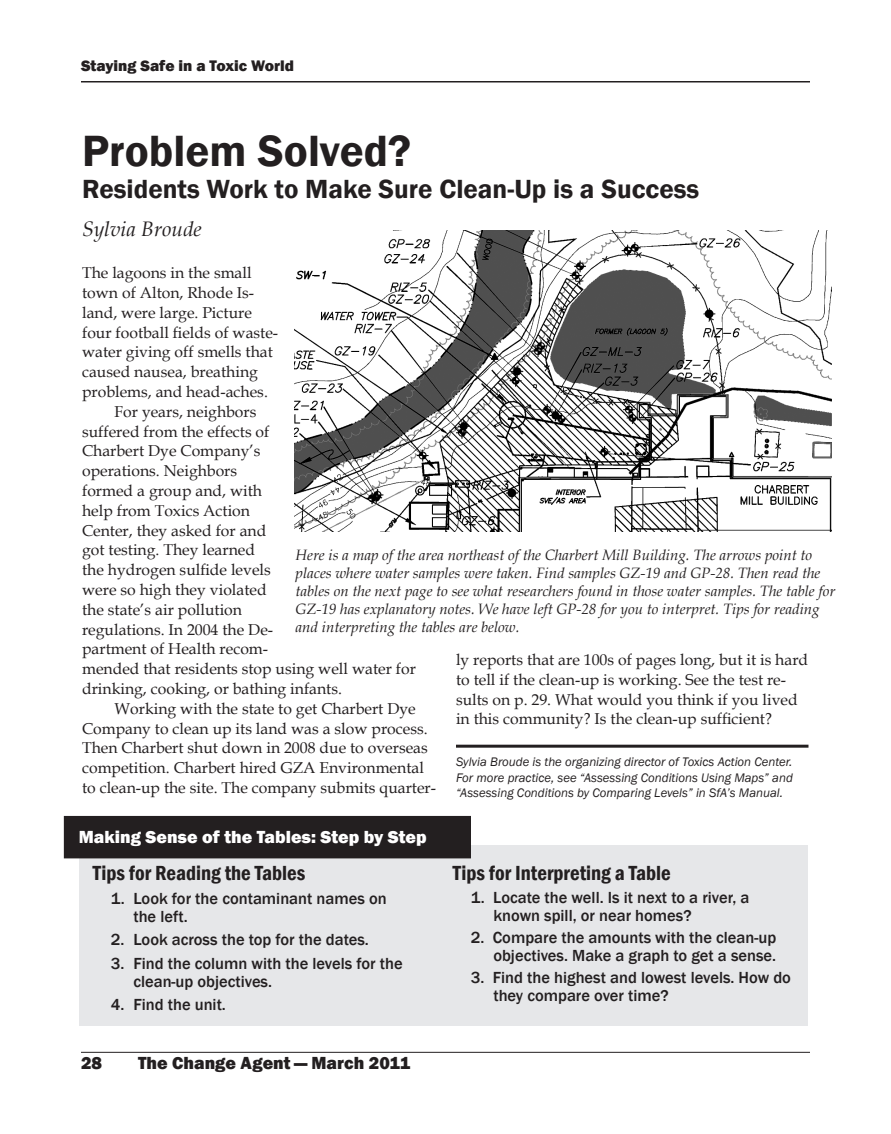
<style>
.page{position:relative;width:891px;height:1134px;background:#fff}
.page>*{position:absolute;margin:0;border:0;box-sizing:border-box;transform-origin:0 0}
.Headline_use{font:600 45px "Franklin Gothic";color:#231f20}
.Headline_use_subtitl{font:600 27px "Franklin Gothic";color:#231f20}
.heading_1{font:600 condensed 21px "Franklin Gothic";color:#231f20}
.Byline{font:italic 21px "Book Antiqua";color:#231f20}
.For_Discussion{font:800 18px "Franklin Gothic";color:#fff}
.t1{font:800 18px "Franklin Gothic";color:#231f20}
.Numbered_List{font:500 16.5px/18px "Franklin Gothic";color:#231f20}
.Body_Text{font:15.75px/19.8px "Book Antiqua";color:#231f20}
.Body_text_use_NO_IND{font:15.75px/19.8px "Book Antiqua";color:#231f20}
.t2{font:800 15.75px "Franklin Gothic";color:#231f20}
.t3{font:italic 15px/18px "Book Antiqua";color:#231f20}
.bio{font:italic 12.75px/15.3px "Franklin Gothic";color:#231f20;text-align:justify}
</style>
<div class="page">
<hr style="left:81px;top:81px;width:729px;height:1px;background:#231f20">
<hr style="left:81px;top:1052px;width:729px;height:1px;background:#231f20">
<img style="left:295px;top:231px;width:537px;height:301px">
<hr style="left:456px;top:745px;width:352px;height:3px;background:#231f20">
<div style="left:79px;top:845px;width:729px;height:181px;background:#e6e7e9"></div>
<div style="left:65px;top:817px;width:405px;height:41px;background:#231f20"></div>
<div style="left:64px;top:816px;width:407px;height:42px;border:2px solid #231f20"></div>
<p class="t2" style="left:81px;top:56px;width:214px">Staying Safe in a Toxic World</p>
<p class="Headline_use" style="left:82px;top:123px;width:330px">Problem Solved?</p>
<p class="Headline_use_subtitl" style="left:82px;top:172px;width:619px">Residents Work to Make Sure Clean-Up is a Success</p>
<p class="Byline" style="left:82px;top:214px;width:121px">Sylvia Broude</p>
<p class="Body_text_use_NO_IND" style="left:82px;top:263px;width:198px">The lagoons in the small town of Alton, Rhode Is&shy;land, were large. Picture four football fields of waste&shy;water giving off smells that caused nausea, breathing problems, and head-aches.</p>
<p class="Body_Text" style="left:82px;top:401px;width:335px;text-indent:32px">For years, neighbors<br>suffered from the effects of<br>Charbert Dye Company’s<br>operations. Neighbors<br>formed a group and, with<br>help from Toxics Action<br>Center, they asked for and<br>got testing. They learned<br>the hydrogen sulfide levels<br>were so high they violated<br>the state’s air pollution<br>regulations. In 2004 the De-<br>partment of Health recom-<br>mended that residents stop using well water for drinking, cooking, or bathing infants.</p>
<p class="Body_Text" style="left:82px;top:698px;width:355px;text-indent:32px">Working with the state to get Charbert Dye Company to clean up its land was a slow process.<br>Then Charbert shut down in 2008 due to overseas competition. Charbert hired GZA Environmental to clean-up the site. The company submits quarter-</p>
<p class="t3" style="left:296px;top:545px;width:541px">Here is a map of the area northeast of the Charbert Mill Building. The arrows point to places where water samples were taken. Find samples GZ-19 and GP-28. Then read the tables on the next page to see what researchers found in those water samples. The table for GZ-19 has explanatory notes. We have left GP-28 for you to interpret. Tips for reading and interpreting the tables are below.</p>
<p class="Body_Text" style="left:456px;top:649px;width:354px">ly reports that are 100s of pages long, but it is hard to tell if the clean-up is working. See the test re&shy;sults on p. 29. What would you think if you lived in this community? Is the clean-up sufficient?</p>
<p class="bio" style="left:456px;top:755px;width:338px">Sylvia Broude is the organizing director of Toxics Action Center.<br>For more practice, see “Assessing Conditions Using Maps” and “Assessing Conditions by Comparing Levels” in SfA’s Manual.</p>
<p class="For_Discussion" style="left:79px;top:826px;width:349px">Making Sense of the Tables: Step by Step</p>
<p class="heading_1" style="left:93px;top:859px;width:214px">Tips for Reading the Tables</p>
<p class="Numbered_List" style="left:133px;top:889px;width:255px;text-indent:-22px">1. Look for the contaminant names on the left.</p>
<p class="Numbered_List" style="left:111px;top:931px;width:260px">2. Look across the top for the dates.</p>
<p class="Numbered_List" style="left:133px;top:954px;width:271px;text-indent:-22px">3. Find the column with the levels for the clean-up objectives.</p>
<p class="Numbered_List" style="left:111px;top:996px;width:117px">4. Find the unit.</p>
<p class="t1" style="left:81px;top:1052px;width:23px">28</p>
<p class="t1" style="left:138px;top:1052px;width:274px">The Change Agent — March 2011</p>
<p class="heading_1" style="left:453px;top:859px;width:219px">Tips for Interpreting a Table</p>
<p class="Numbered_List" style="left:493px;top:888px;width:258px;text-indent:-22px">1. Locate the well. Is it next to a river, a known spill, or near homes?</p>
<p class="Numbered_List" style="left:471px;top:929px;width:307px;text-align:right">2. Compare the amounts with the clean-up objectives. Make a graph to get a sense.</p>
<p class="Numbered_List" style="left:493px;top:969px;width:299px;text-indent:-22px">3. Find the highest and lowest levels. How do they compare over time?</p>
</div>
